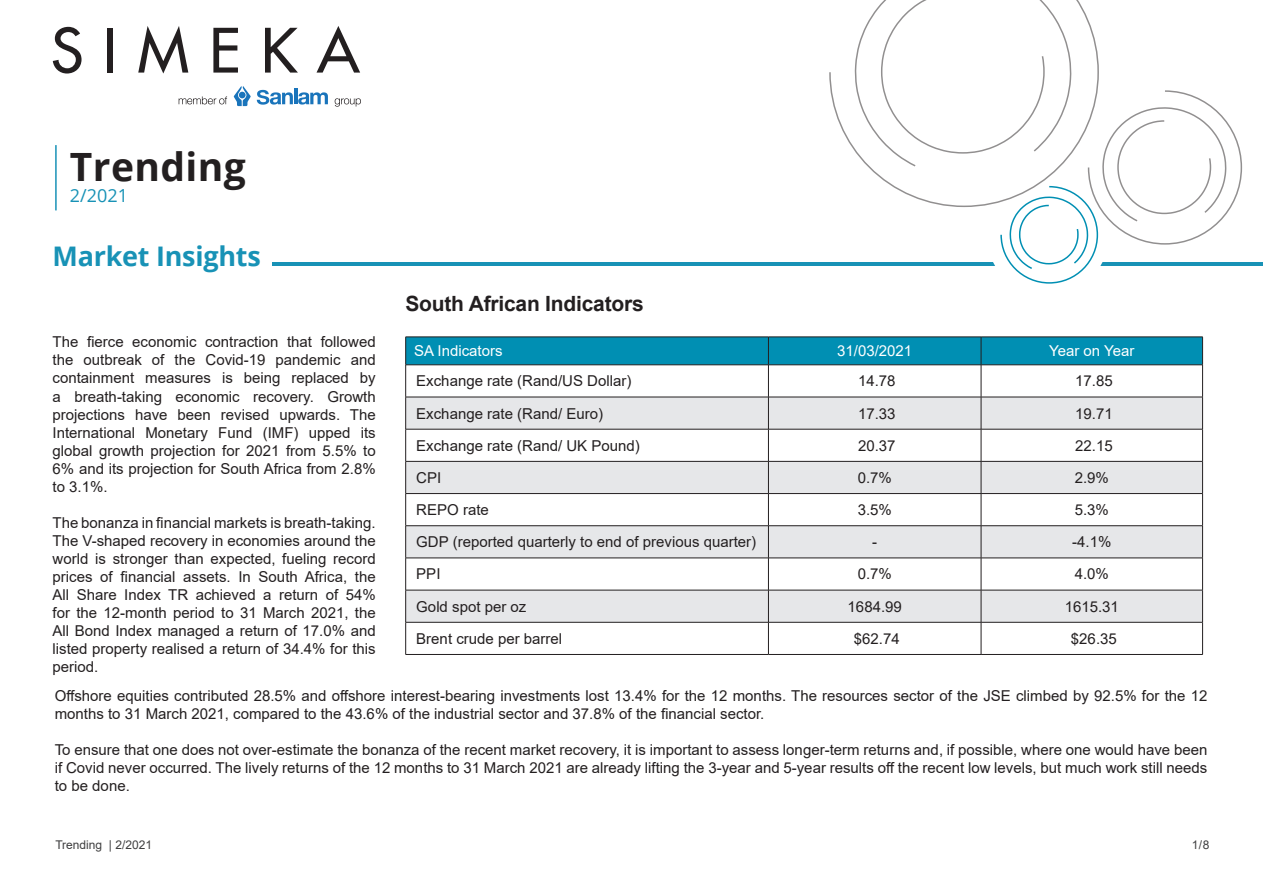
<style>
.page{position:relative;width:1263px;height:893px;background:#fff}
.page>*{position:absolute;margin:0;border:0;box-sizing:border-box;transform-origin:0 0}
.t1{font:700 39px "Open Sans";letter-spacing:.01em;color:#231f20}
.t2{font:700 27px "Open Sans";letter-spacing:-.01em;color:#1892b6}
.t3{font:700 21px "Arial";letter-spacing:-.01em;color:#231f20}
.t4{font:18px "Open Sans";color:#1892b6}
.t5{font:15px/18px "Arial";color:#231f20;text-align:justify}
.t6{font:15px "Arial";color:#fff}
.t7{font:12px "Arial";color:#3e3e3f}
</style>
<div class="page">
<svg style="left:406px;top:398px;width:796px;height:224px;fill:#e6e7e9"></svg>
<hr style="left:405px;top:622px;width:1px;height:32px;background:#231f20">
<hr style="left:405px;top:654px;width:363px;height:1px;background:#231f20">
<hr style="left:405px;top:365px;width:363px;height:1px;background:#231f20">
<hr style="left:405px;top:365px;width:1px;height:32px;background:#231f20">
<hr style="left:768px;top:365px;width:213px;height:1px;background:#231f20">
<hr style="left:981px;top:365px;width:222px;height:1px;background:#231f20">
<hr style="left:405px;top:590px;width:1px;height:32px;background:#231f20">
<hr style="left:405px;top:622px;width:363px;height:1px;background:#231f20">
<hr style="left:768px;top:622px;width:213px;height:1px;background:#231f20">
<hr style="left:981px;top:622px;width:222px;height:1px;background:#231f20">
<hr style="left:768px;top:365px;width:1px;height:32px;background:#231f20">
<hr style="left:768px;top:397px;width:1px;height:32px;background:#231f20">
<hr style="left:768px;top:429px;width:1px;height:32px;background:#231f20">
<hr style="left:768px;top:462px;width:1px;height:31px;background:#231f20">
<hr style="left:768px;top:494px;width:1px;height:32px;background:#231f20">
<hr style="left:768px;top:526px;width:1px;height:32px;background:#231f20">
<hr style="left:768px;top:558px;width:1px;height:32px;background:#231f20">
<hr style="left:768px;top:590px;width:1px;height:32px;background:#231f20">
<hr style="left:768px;top:622px;width:1px;height:32px;background:#231f20">
<hr style="left:768px;top:654px;width:213px;height:1px;background:#231f20">
<hr style="left:405px;top:397px;width:363px;height:1px;background:#231f20">
<hr style="left:405px;top:397px;width:1px;height:32px;background:#231f20">
<hr style="left:768px;top:397px;width:213px;height:1px;background:#231f20">
<hr style="left:981px;top:397px;width:222px;height:1px;background:#231f20">
<hr style="left:405px;top:558px;width:1px;height:32px;background:#231f20">
<hr style="left:405px;top:590px;width:363px;height:1px;background:#231f20">
<hr style="left:768px;top:590px;width:213px;height:1px;background:#231f20">
<hr style="left:981px;top:590px;width:222px;height:1px;background:#231f20">
<hr style="left:405px;top:429px;width:363px;height:1px;background:#231f20">
<hr style="left:405px;top:429px;width:1px;height:32px;background:#231f20">
<hr style="left:768px;top:429px;width:213px;height:1px;background:#231f20">
<hr style="left:981px;top:429px;width:222px;height:1px;background:#231f20">
<hr style="left:405px;top:526px;width:1px;height:32px;background:#231f20">
<hr style="left:405px;top:558px;width:363px;height:1px;background:#231f20">
<hr style="left:768px;top:558px;width:213px;height:1px;background:#231f20">
<hr style="left:981px;top:558px;width:222px;height:1px;background:#231f20">
<hr style="left:405px;top:494px;width:1px;height:32px;background:#231f20">
<hr style="left:405px;top:525px;width:363px;height:1px;background:#231f20">
<hr style="left:768px;top:525px;width:213px;height:1px;background:#231f20">
<hr style="left:981px;top:525px;width:222px;height:1px;background:#231f20">
<hr style="left:405px;top:461px;width:363px;height:1px;background:#231f20">
<hr style="left:405px;top:462px;width:1px;height:31px;background:#231f20">
<hr style="left:768px;top:461px;width:213px;height:1px;background:#231f20">
<hr style="left:981px;top:461px;width:222px;height:1px;background:#231f20">
<hr style="left:405px;top:493px;width:363px;height:1px;background:#231f20">
<hr style="left:768px;top:493px;width:213px;height:1px;background:#231f20">
<hr style="left:981px;top:493px;width:222px;height:1px;background:#231f20">
<hr style="left:981px;top:365px;width:1px;height:32px;background:#231f20">
<hr style="left:981px;top:397px;width:1px;height:32px;background:#231f20">
<hr style="left:981px;top:429px;width:1px;height:32px;background:#231f20">
<hr style="left:981px;top:462px;width:1px;height:31px;background:#231f20">
<hr style="left:981px;top:494px;width:1px;height:32px;background:#231f20">
<hr style="left:981px;top:526px;width:1px;height:32px;background:#231f20">
<hr style="left:981px;top:558px;width:1px;height:32px;background:#231f20">
<hr style="left:981px;top:590px;width:1px;height:32px;background:#231f20">
<hr style="left:981px;top:622px;width:1px;height:32px;background:#231f20">
<hr style="left:981px;top:654px;width:222px;height:1px;background:#231f20">
<svg style="left:405px;top:337px;width:798px;height:28px;background:#018aac"></svg>
<hr style="left:1202px;top:365px;width:1px;height:32px;background:#231f20">
<hr style="left:1202px;top:397px;width:1px;height:32px;background:#231f20">
<hr style="left:1202px;top:429px;width:1px;height:32px;background:#231f20">
<hr style="left:1202px;top:462px;width:1px;height:31px;background:#231f20">
<hr style="left:1202px;top:494px;width:1px;height:32px;background:#231f20">
<hr style="left:1202px;top:526px;width:1px;height:32px;background:#231f20">
<hr style="left:1202px;top:558px;width:1px;height:32px;background:#231f20">
<hr style="left:1202px;top:590px;width:1px;height:32px;background:#231f20">
<hr style="left:1202px;top:622px;width:1px;height:32px;background:#231f20">
<hr style="left:294px;top:88px;width:3px;height:16px;background:#1974bb">
<svg style="left:257px;top:90px;width:71px;height:15px"></svg>
<svg style="left:234px;top:86px;width:17px;height:20px"></svg>
<svg style="left:179px;top:96px;width:48px;height:8px"></svg>
<svg style="left:335px;top:98px;width:26px;height:9px"></svg>
<svg style="left:53px;top:27px;width:29px;height:47px"></svg>
<div style="left:108px;top:28px;width:5px;height:45px;background:#231f20"></div>
<svg style="left:138px;top:26px;width:50px;height:48px"></svg>
<svg style="left:213px;top:28px;width:25px;height:45px"></svg>
<svg style="left:265px;top:28px;width:33px;height:45px"></svg>
<svg style="left:316px;top:26px;width:44px;height:47px"></svg>
<hr style="left:55px;top:145px;width:2px;height:65px;background:#1892b6">
<hr style="left:273px;top:262px;width:990px;height:3px;background:#1892b6">
<div style="left:986px;top:174px;width:123px;height:122px;background:#fff;border-radius:50%"></div>
<svg style="left:829px;top:0;width:270px;height:207px"></svg>
<svg style="left:1000px;top:90px;width:243px;height:194px"></svg>
<p class="t1" style="left:70px;top:139px;width:177px">Trending</p>
<p class="t4" style="left:70px;top:183px;width:60px">2/2021</p>
<p class="t2" style="left:53px;top:237px;width:210px">Market Insights</p>
<p class="t3" style="left:405px;top:289px;width:240px">South African Indicators</p>
<p class="t6" style="left:414px;top:341px;width:90px">SA Indicators</p>
<p class="t6" style="left:837px;top:341px;width:77px">31/03/2021</p>
<p class="t6" style="left:1049px;top:341px;width:87px">Year on Year</p>
<p class="t5" style="left:416px;top:372px;width:217px">Exchange rate (Rand/US Dollar)</p>
<p class="t5" style="left:858px;top:372px;width:39px">14.78</p>
<p class="t5" style="left:1075px;top:372px;width:39px">17.85</p>
<p class="t5" style="left:416px;top:404px;width:188px">Exchange rate (Rand/ Euro)</p>
<p class="t5" style="left:858px;top:404px;width:39px">17.33</p>
<p class="t5" style="left:1075px;top:404px;width:39px">19.71</p>
<p class="t5" style="left:416px;top:436px;width:225px">Exchange rate (Rand/ UK Pound)</p>
<p class="t5" style="left:858px;top:436px;width:39px">20.37</p>
<p class="t5" style="left:1075px;top:436px;width:39px">22.15</p>
<p class="t5" style="left:416px;top:469px;width:27px">CPI</p>
<p class="t5" style="left:858px;top:469px;width:36px">0.7%</p>
<p class="t5" style="left:1075px;top:469px;width:36px">2.9%</p>
<p class="t5" style="left:416px;top:501px;width:74px">REPO rate</p>
<p class="t5" style="left:858px;top:501px;width:36px">3.5%</p>
<p class="t5" style="left:1075px;top:501px;width:36px">5.3%</p>
<p class="t5" style="left:416px;top:533px;width:341px">GDP (reported quarterly to end of previous quarter)</p>
<p class="t5" style="left:872px;top:533px;width:6px">-</p>
<p class="t5" style="left:1072px;top:533px;width:41px">-4.1%</p>
<p class="t5" style="left:416px;top:565px;width:26px">PPI</p>
<p class="t5" style="left:858px;top:565px;width:36px">0.7%</p>
<p class="t5" style="left:1075px;top:565px;width:36px">4.0%</p>
<p class="t5" style="left:416px;top:597px;width:112px">Gold spot per oz</p>
<p class="t5" style="left:848px;top:597px;width:56px">1684.99</p>
<p class="t5" style="left:1065px;top:597px;width:56px">1615.31</p>
<p class="t5" style="left:416px;top:629px;width:147px">Brent crude per barrel</p>
<p class="t5" style="left:854px;top:629px;width:47px">$62.74</p>
<p class="t5" style="left:1071px;top:629px;width:47px">$26.35</p>
<p class="t5" style="left:53px;top:333px;width:325px">The fierce economic contraction that followed the outbreak of the Covid-19 pandemic and containment measures is being replaced by a breath-taking economic recovery. Growth projections have been revised upwards. The International Monetary Fund (IMF) upped its global growth projection for 2021 from 5.5% to 6% and its projection for South Africa from 2.8% to 3.1%.</p>
<p class="t5" style="left:53px;top:513px;width:325px">The bonanza in financial markets is breath-taking.<br>The V-shaped recovery in economies around the world is stronger than expected, fueling record prices of financial assets. In South Africa, the All Share Index TR achieved a return of 54% for the 12-month period to 31 March 2021, the All Bond Index managed a return of 17.0% and listed property realised a return of 34.4% for this period.</p>
<p class="t5" style="left:55px;top:686px;width:1154px">Offshore equities contributed 28.5% and offshore interest-bearing investments lost 13.4% for the 12 months. The resources sector of the JSE climbed by 92.5% for the 12 months to 31 March 2021, compared to the 43.6% of the industrial sector and 37.8% of the financial sector.</p>
<p class="t5" style="left:55px;top:740px;width:1154px">To ensure that one does not over-estimate the bonanza of the recent market recovery, it is important to assess longer-term returns and, if possible, where one would have been if Covid never occurred. The lively returns of the 12 months to 31 March 2021 are already lifting the 3-year and 5-year results off the recent low levels, but much work still needs to be done.</p>
<p class="t7" style="left:55px;top:836px;width:98px">Trending | 2/2021</p>
<p class="t7" style="left:1192px;top:837px;width:19px">1/8</p>
</div>
